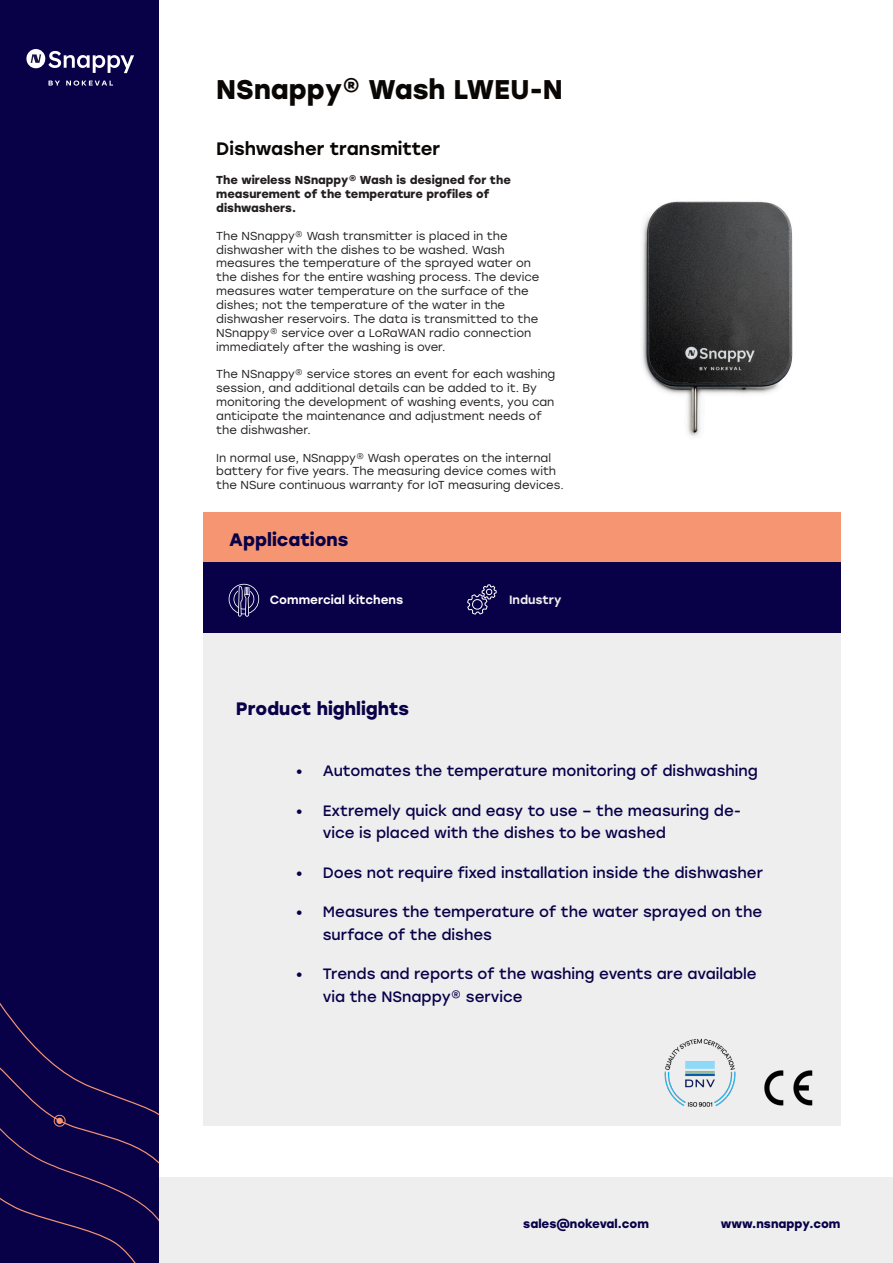
<style>
.page{position:relative;width:893px;height:1263px;background:#fff}
.page>*{position:absolute;margin:0;border:0;box-sizing:border-box;transform-origin:0 0}
.Tuoteotsikko{font:700 27px "Stolzl";color:#0a0604}
.Otsikko{font:700 18px "Stolzl";color:#090148}
.Tuote_Alaotsikko{font:500 18px "Stolzl";color:#0a0604}
.t1{font:15px/22.5px "Stolzl";color:#090148}
.Tuoteotsikko-2{font:700 12px "Stolzl";color:#090148}
.Leipäteksti_SemiBold{font:500 12px "Stolzl";color:#fff}
.Leipäteksti_SemiBold-2{font:500 12px "Stolzl";color:#eeeeef}
.Leipäteksti{font:11.55px/13.8px "Stolzl";color:#231f20}
.Leipäteksti-2{font:700 11.55px/13.8px "Stolzl";color:#231f20}
</style>
<div class="page">
<img style="left:642px;top:201px;width:151px;height:236px">
<div style="left:158px;top:1178px;width:735px;height:85px;background:#eeeeef"></div>
<div style="left:0;top:0;width:158px;height:1263px;background:#090148"></div>
<svg style="left:0;top:1003px;width:150px;height:106px"></svg>
<svg style="left:0;top:1109px;width:158px;height:154px"></svg>
<div style="left:26px;top:49px;width:19px;height:19px;background:#fff;border-radius:9px"></div>
<svg style="left:30px;top:54px;width:11px;height:9px"></svg>
<svg style="left:48px;top:51px;width:86px;height:22px"></svg>
<svg style="left:49px;top:81px;width:11px;height:5px"></svg>
<svg style="left:66px;top:81px;width:47px;height:5px"></svg>
<div style="left:203px;top:512px;width:637px;height:121px;background:#f69572"></div>
<div style="left:203px;top:562px;width:637px;height:71px;background:#090148"></div>
<div style="left:203px;top:634px;width:637px;height:491px;background:#eeeeef"></div>
<svg style="left:229px;top:584px;width:30px;height:33px"></svg>
<svg style="left:467px;top:584px;width:30px;height:31px"></svg>
<img style="left:764px;top:1070px;width:49px;height:36px">
<img style="left:664px;top:1038px;width:72px;height:69px">
<p class="Tuoteotsikko" style="left:216px;top:70px;width:348px">NSnappy® Wash LWEU-N</p>
<p class="Tuote_Alaotsikko" style="left:216px;top:135px;width:225px">Dishwasher transmitter</p>
<p class="Leipäteksti-2" style="left:216px;top:173px;width:296px">The wireless NSnappy® Wash is designed for the measurement of the temperature profiles of dishwashers.</p>
<p class="Leipäteksti" style="left:216px;top:228px;width:325px">The NSnappy® Wash transmitter is placed in the dishwasher with the dishes to be washed. Wash measures the temperature of the sprayed water on the dishes for the entire washing process. The device measures water temperature on the surface of the dishes; not the temperature of the water in the dishwasher reservoirs. The data is transmitted to the NSnappy® service over a LoRaWAN radio connection immediately after the washing is over.</p>
<p class="Leipäteksti" style="left:216px;top:367px;width:341px">The NSnappy® service stores an event for each washing session, and additional details can be added to it. By monitoring the development of washing events, you can anticipate the maintenance and adjustment needs of the dishwasher.</p>
<p class="Leipäteksti" style="left:216px;top:450px;width:349px">In normal use, NSnappy® Wash operates on the internal battery for five years. The measuring device comes with the NSure continuous warranty for IoT measuring devices.</p>
<p class="Otsikko" style="left:229px;top:526px;width:121px">Applications</p>
<p class="Leipäteksti_SemiBold" style="left:270px;top:591px;width:135px">Commercial kitchens</p>
<p class="Leipäteksti_SemiBold-2" style="left:509px;top:591px;width:54px">Industry</p>
<p class="Otsikko" style="left:236px;top:695px;width:175px">Product highlights</p>
<p class="t1" style="left:296px;top:759px;width:464px">• Automates the temperature monitoring of dishwashing</p>
<p class="t1" style="left:323px;top:799px;width:420px;text-indent:-27px">• Extremely quick and easy to use – the measuring de&shy;vice is placed with the dishes to be washed</p>
<p class="t1" style="left:296px;top:861px;width:469px">• Does not require fixed installation inside the dishwasher</p>
<p class="t1" style="left:323px;top:900px;width:441px;text-indent:-27px">• Measures the temperature of the water sprayed on the surface of the dishes</p>
<p class="t1" style="left:323px;top:962px;width:435px;text-indent:-27px">• Trends and reports of the washing events are available via the NSnappy® service</p>
<p class="Tuoteotsikko-2" style="left:523px;top:1215px;width:127px">sales@nokeval.com</p>
<p class="Tuoteotsikko-2" style="left:721px;top:1215px;width:121px">www.nsnappy.com</p>
</div>
